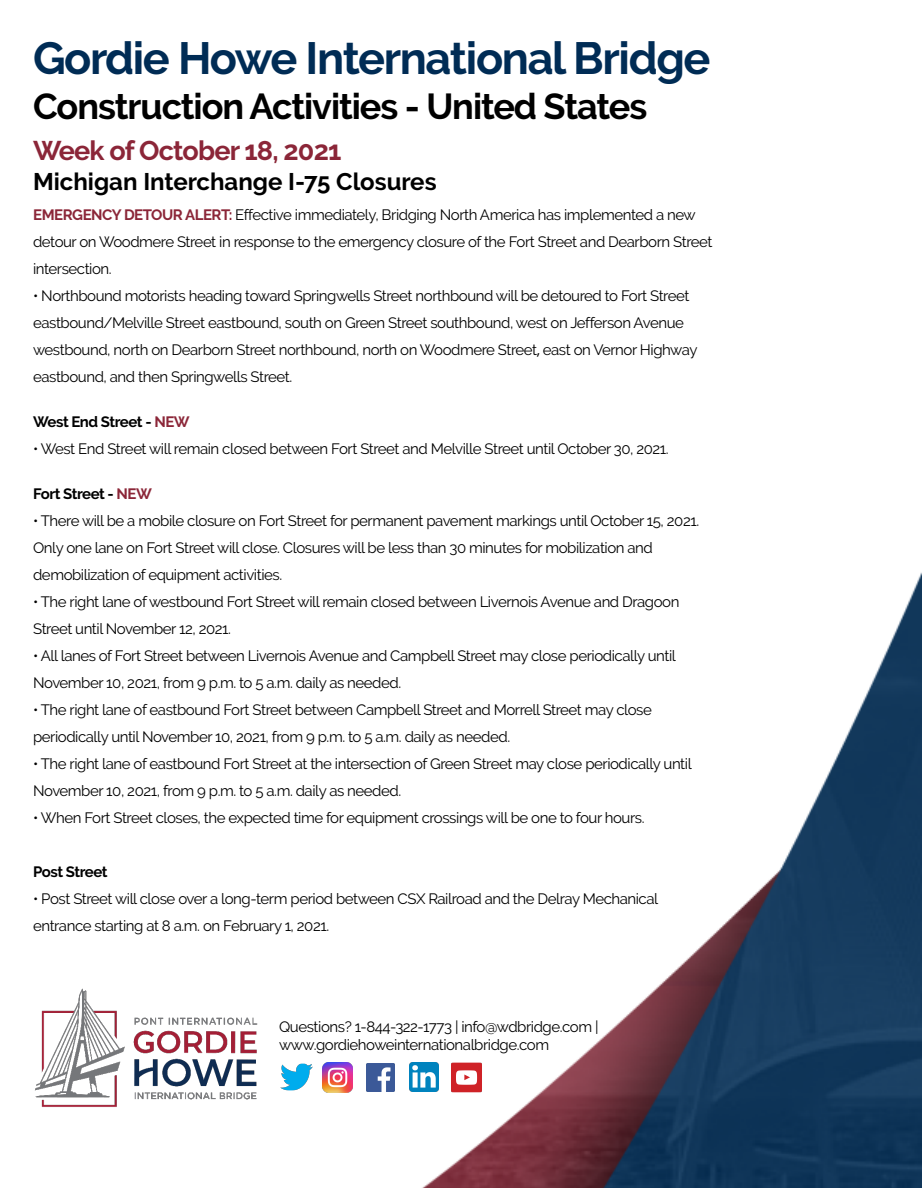
<style>
.page{position:relative;width:922px;height:1188px;background:#fff}
.page>*{position:absolute;margin:0;border:0;box-sizing:border-box;transform-origin:0 0}
.t1{font:700 45px "Raleway";letter-spacing:-.03em;color:#002c55}
.t2{font:700 36px "Raleway";letter-spacing:-.03em;color:#000}
.t3{font:700 27px "Raleway";letter-spacing:-.03em;color:#8b2638}
.t4{font:700 24px "Raleway";color:#000}
.t5{font:15px/27px "Raleway";letter-spacing:-.03em;color:#000}
.t6{font:700 15px "Raleway";letter-spacing:-.03em;color:#000}
.s1{font-weight:700;color:#8b2638}
.s2{font-family:"Myriad Pro"}
.s3{color:#8b2638}
</style>
<div class="page">
<img style="left:325px;top:573px;width:596px;height:615px">
<img style="left:280px;top:1063px;width:33px;height:28px">
<img style="left:367px;top:1063px;width:28px;height:28px">
<img style="left:409px;top:1063px;width:29px;height:29px">
<img style="left:450px;top:1061px;width:32px;height:32px">
<img style="left:322px;top:1062px;width:30px;height:30px">
<img style="left:35px;top:988px;width:223px;height:119px">
<h1 class="t1" style="left:33px;top:32px;width:679px">Gordie Howe International Bridge</h1>
<h2 class="t2" style="left:33px;top:86px;width:615px">Construction Activities - United States</h2>
<h3 class="t3" style="left:33px;top:135px;width:310px">Week of October 18, 2021</h3>
<h3 class="t4" style="left:33px;top:168px;width:405px">Michigan Interchange I-75 Closures</h3>
<p class="t5" style="left:33px;top:201px;width:681px"><span class="s1">EMERGENCY DETOUR ALERT:</span> Effective immediately, Bridging North America has implemented a new detour on Woodmere Street in response to the emergency closure of the Fort Street and Dearborn Street intersection.</p>
<p class="t5" style="left:33px;top:282px;width:666px">• Northbound motorists heading toward Springwells Street northbound will be detoured to Fort Street eastbound/Melville Street eastbound, south on Green Street southbound, west on Jefferson Avenue westbound, north on Dearborn Street northbound, north on Woodmere Street<span class="s2">,</span> east on Vernor Highway eastbound, and then Springwells Street.</p>
<p class="t6" style="left:33px;top:413px;width:158px">West End Street - <span class="s3">NEW</span></p>
<p class="t5" style="left:33px;top:435px;width:637px">• West End Street will remain closed between Fort Street and Melville Street until October 30, 2021.</p>
<p class="t6" style="left:33px;top:485px;width:120px">Fort Street - <span class="s3">NEW</span></p>
<p class="t5" style="left:33px;top:507px;width:667px">• There will be a mobile closure on Fort Street for permanent pavement markings until October 15, 2021.<br>Only one lane on Fort Street will close. Closures will be less than 30 minutes for mobilization and demobilization of equipment activities.</p>
<p class="t5" style="left:33px;top:588px;width:648px">• The right lane of westbound Fort Street will remain closed between Livernois Avenue and Dragoon<br>Street until November 12, 2021.</p>
<p class="t5" style="left:33px;top:642px;width:644px">• All lanes of Fort Street between Livernois Avenue and Campbell Street may close periodically until<br>November 10, 2021, from 9 p.m. to 5 a.m. daily as needed.</p>
<p class="t5" style="left:33px;top:696px;width:620px">• The right lane of eastbound Fort Street between Campbell Street and Morrell Street may close periodically until November 10, 2021, from 9 p.m. to 5 a.m. daily as needed.</p>
<p class="t5" style="left:33px;top:750px;width:660px">• The right lane of eastbound Fort Street at the intersection of Green Street may close periodically until<br>November 10, 2021, from 9 p.m. to 5 a.m. daily as needed.</p>
<p class="t5" style="left:33px;top:804px;width:613px">• When Fort Street closes, the expected time for equipment crossings will be one to four hours.</p>
<p class="t6" style="left:33px;top:863px;width:76px">Post Street</p>
<p class="t5" style="left:33px;top:885px;width:626px">• Post Street will close over a long-term period between CSX Railroad and the Delray Mechanical entrance starting at 8 a.m. on February 1, 2021.</p>
<p class="t5" style="left:279px;top:1017px;width:321px;line-height:18px">Questions? 1-844-322-1773 | info@wdbridge.com | www.gordiehoweinternationalbridge.com</p>
</div>
